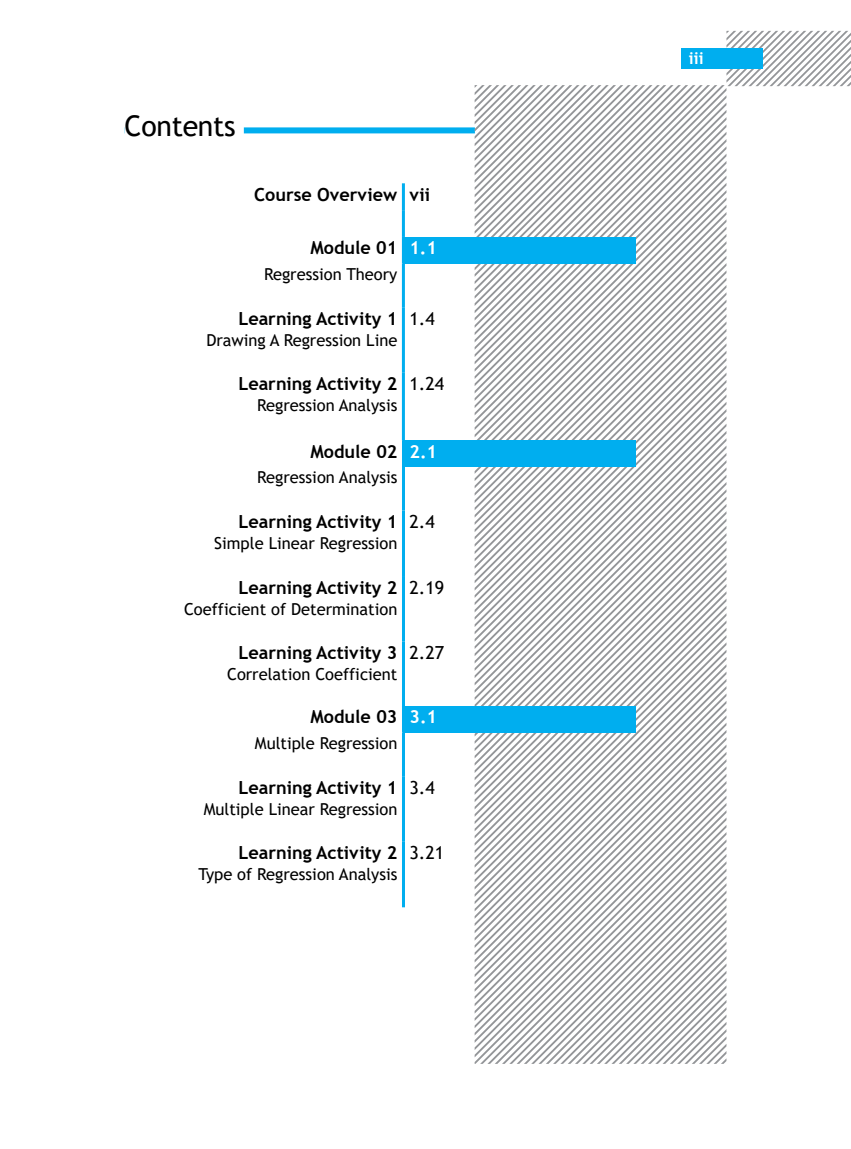
<style>
.page{position:relative;width:851px;height:1149px;background:#fff}
.page>*{position:absolute;margin:0;border:0;box-sizing:border-box;transform-origin:0 0}
.t1{font:28.5px "Trebuchet MS";letter-spacing:-.01em;color:#000}
.Daftar_Isi_OK{font:700 18px "Trebuchet MS";color:#000}
.t2{font:18px "Trebuchet MS";color:#000}
.t3{font:700 18px "Trebuchet MS";color:#fff}
.Daftar_Isi_OK-2{font:16.5px "Trebuchet MS";color:#000}
.t4{font:700 16.5px "Trebuchet MS";color:#fff}
</style>
<div class="page">
<svg style="left:726px;top:31px;width:124px;height:55px"></svg>
<div style="left:680px;top:48px;width:82px;height:21px;background:#00aeef"></div>
<div style="left:124px;top:127px;width:351px;height:6px;background:#00aeef"></div>
<div style="left:124px;top:112px;width:120px;height:31px;background:#fff"></div>
<svg style="left:666px;top:85px;width:58px;height:250px"></svg>
<svg style="left:666px;top:85px;width:51px;height:243px"></svg>
<svg style="left:666px;top:85px;width:44px;height:235px"></svg>
<svg style="left:666px;top:85px;width:36px;height:228px"></svg>
<svg style="left:666px;top:85px;width:29px;height:221px"></svg>
<svg style="left:666px;top:85px;width:22px;height:213px"></svg>
<svg style="left:666px;top:85px;width:14px;height:206px"></svg>
<svg style="left:666px;top:85px;width:7px;height:199px"></svg>
<svg style="left:474px;top:85px;width:192px;height:401px"></svg>
<svg style="left:474px;top:486px;width:252px;height:40px"></svg>
<svg style="left:474px;top:526px;width:252px;height:537px"></svg>
<div style="left:403px;top:237px;width:232px;height:27px;background:#00aeef"></div>
<hr style="left:402px;top:183px;width:3px;height:27px;background:#00aeef">
<hr style="left:402px;top:210px;width:3px;height:27px;background:#00aeef">
<hr style="left:402px;top:237px;width:3px;height:27px;background:#00aeef">
<hr style="left:402px;top:264px;width:3px;height:43px;background:#00aeef">
<hr style="left:402px;top:307px;width:3px;height:65px;background:#00aeef">
<hr style="left:402px;top:372px;width:3px;height:68px;background:#00aeef">
<div style="left:403px;top:440px;width:232px;height:27px;background:#00aeef"></div>
<hr style="left:402px;top:440px;width:3px;height:27px;background:#00aeef">
<hr style="left:402px;top:467px;width:3px;height:43px;background:#00aeef">
<hr style="left:402px;top:510px;width:3px;height:66px;background:#00aeef">
<hr style="left:402px;top:576px;width:3px;height:65px;background:#00aeef">
<hr style="left:402px;top:641px;width:3px;height:66px;background:#00aeef">
<div style="left:403px;top:705px;width:232px;height:27px;background:#00aeef"></div>
<hr style="left:402px;top:705px;width:3px;height:27px;background:#00aeef">
<hr style="left:402px;top:732px;width:3px;height:44px;background:#00aeef">
<hr style="left:402px;top:776px;width:3px;height:65px;background:#00aeef">
<hr style="left:402px;top:841px;width:3px;height:66px;background:#00aeef">
<h1 class="t1" style="left:124px;top:108px;width:113px">Contents</h1>
<p class="Daftar_Isi_OK" style="left:254px;top:183px;width:145px">Course Overview</p>
<p class="Daftar_Isi_OK" style="left:409px;top:183px;width:22px">vii</p>
<p class="Daftar_Isi_OK" style="left:310px;top:237px;width:88px">Module 01</p>
<p class="t3" style="left:409px;top:237px;width:29px">1.1</p>
<p class="Daftar_Isi_OK-2" style="left:264px;top:264px;width:135px">Regression Theory</p>
<p class="Daftar_Isi_OK" style="left:238px;top:307px;width:160px">Learning Activity 1</p>
<p class="Daftar_Isi_OK-2" style="left:206px;top:329px;width:192px">Drawing A Regression Line</p>
<p class="t2" style="left:409px;top:307px;width:27px">1.4</p>
<p class="Daftar_Isi_OK" style="left:238px;top:372px;width:160px">Learning Activity 2</p>
<p class="Daftar_Isi_OK-2" style="left:257px;top:395px;width:142px">Regression Analysis</p>
<p class="t2" style="left:409px;top:372px;width:36px">1.24</p>
<p class="Daftar_Isi_OK" style="left:310px;top:440px;width:88px">Module 02</p>
<p class="t3" style="left:409px;top:440px;width:29px">2.1</p>
<p class="Daftar_Isi_OK-2" style="left:257px;top:467px;width:142px">Regression Analysis</p>
<p class="Daftar_Isi_OK" style="left:238px;top:510px;width:160px">Learning Activity 1</p>
<p class="Daftar_Isi_OK-2" style="left:214px;top:532px;width:185px">Simple Linear Regression</p>
<p class="t2" style="left:409px;top:510px;width:27px">2.4</p>
<p class="Daftar_Isi_OK" style="left:238px;top:575px;width:160px">Learning Activity 2</p>
<p class="Daftar_Isi_OK-2" style="left:184px;top:598px;width:215px">Coefficient of Determination</p>
<p class="Daftar_Isi_OK" style="left:238px;top:641px;width:160px">Learning Activity 3</p>
<p class="Daftar_Isi_OK-2" style="left:227px;top:663px;width:172px">Correlation Coefficient</p>
<p class="t2" style="left:409px;top:575px;width:36px">2.19</p>
<p class="t2" style="left:409px;top:641px;width:36px">2.27</p>
<p class="Daftar_Isi_OK" style="left:310px;top:705px;width:88px">Module 03</p>
<p class="t3" style="left:409px;top:705px;width:29px">3.1</p>
<p class="Daftar_Isi_OK-2" style="left:255px;top:732px;width:144px">Multiple Regression</p>
<p class="Daftar_Isi_OK" style="left:238px;top:775px;width:160px">Learning Activity 1</p>
<p class="Daftar_Isi_OK-2" style="left:204px;top:798px;width:195px">Multiple Linear Regression</p>
<p class="t2" style="left:409px;top:775px;width:27px">3.4</p>
<p class="Daftar_Isi_OK" style="left:238px;top:841px;width:160px">Learning Activity 2</p>
<p class="Daftar_Isi_OK-2" style="left:198px;top:863px;width:200px">Type of Regression Analysis</p>
<p class="t2" style="left:409px;top:841px;width:36px">3.21</p>
<p class="t4" style="left:688px;top:48px;width:16px">iii</p>
</div>
